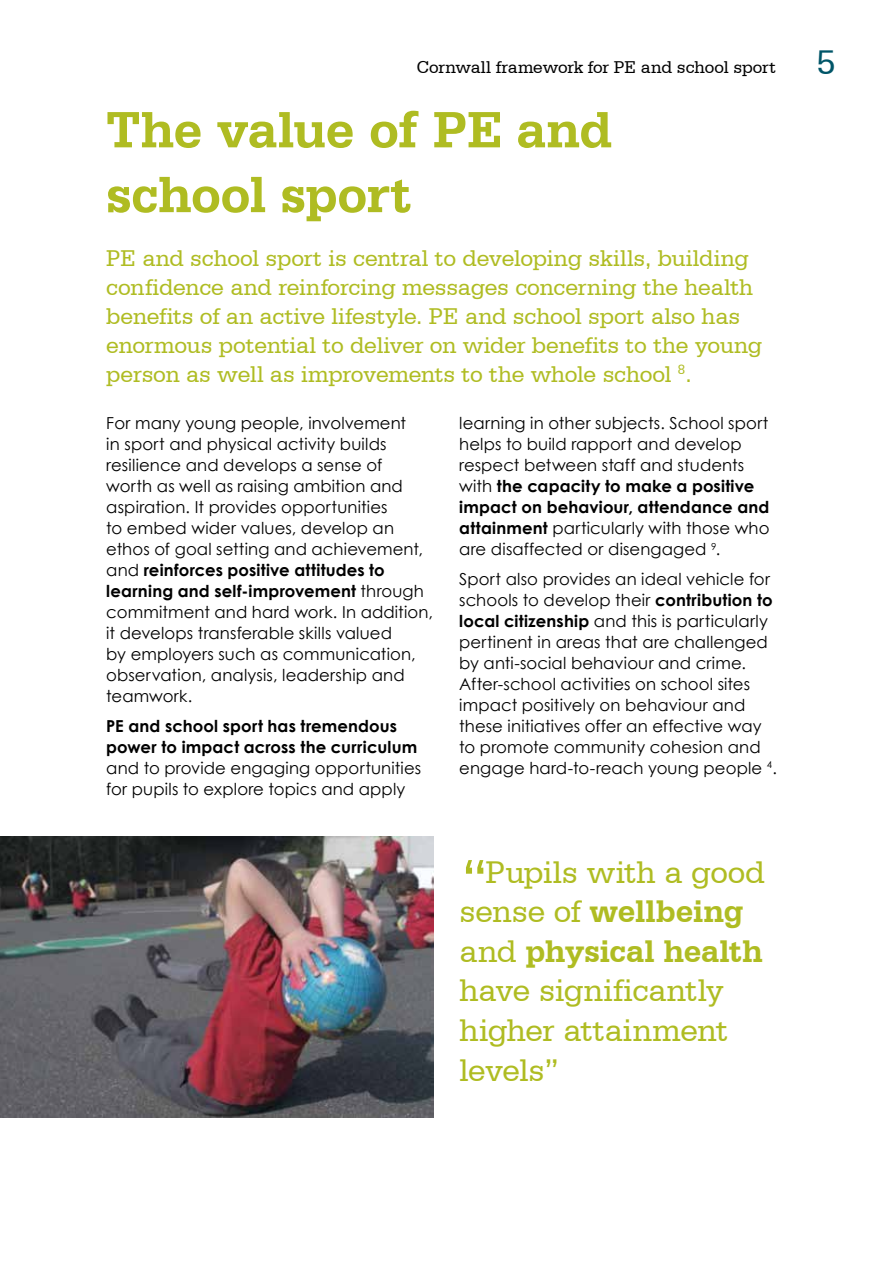
<style>
.page{position:relative;width:893px;height:1263px;background:#fff}
.page>*{position:absolute;margin:0;border:0;box-sizing:border-box;transform-origin:0 0}
.t1{font:700 54px/64.8px "Serifa BT";letter-spacing:-.01em;color:#afbc22}
.t2{font:33px/39.6px "Serifa BT";letter-spacing:-.01em;color:#afbc22}
.t3{font:24px/28.8px "Serifa BT";letter-spacing:-.01em;color:#afbc22}
.t4{font:18px "Serifa BT";letter-spacing:-.01em;color:#000}
.t5{font:16.5px/21px "Century Gothic";letter-spacing:.01em;color:#000}
.t6{font:700 16.5px/21px "Century Gothic";letter-spacing:.01em;color:#000}
.s1{font-size:36px;color:#005568}
.s2{font-weight:700}
.s3{font-size:60px}
</style>
<div class="page">
<img style="left:0;top:837px;width:434px;height:280px">
<p class="t4" style="left:417px;top:57px;width:420px">Cornwall framework for PE and school sport <span class="s1">5</span></p>
<h1 class="t1" style="left:106px;top:96px;width:507px">The value of PE and school sport</h1>
<p class="t3" style="left:106px;top:244px;width:657px">PE and school sport is central to developing skills, building confidence and reinforcing messages concerning the health benefits of an active lifestyle. PE and school sport also has enormous potential to deliver on wider benefits to the young person as well as improvements to the whole school <sup>8</sup>.</p>
<p class="t5" style="left:106px;top:412px;width:328px">For many young people, involvement<br>in sport and physical activity builds resilience and develops a sense of<br>worth as well as raising ambition and aspiration. It provides opportunities<br>to embed wider values, develop an ethos of goal setting and achievement, and <span class="s2">reinforces positive attitudes to learning and self-improvement</span> through commitment and hard work. In addition, it develops transferable skills valued<br>by employers such as communication, observation, analysis, leadership and teamwork.</p>
<p class="t6" style="left:106px;top:714px;width:312px">PE and school sport has tremendous power to impact across the curriculum</p>
<p class="t5" style="left:106px;top:757px;width:316px">and to provide engaging opportunities for pupils to explore topics and apply</p>
<p class="t5" style="left:459px;top:412px;width:312px">learning in other subjects. School sport helps to build rapport and develop respect between staff and students with <span class="s2">the capacity to make a positive impact on behaviour, attendance and attainment</span> particularly with those who are disaffected or disengaged <sup>9</sup>.</p>
<p class="t5" style="left:459px;top:568px;width:319px">Sport also provides an ideal vehicle for schools to develop their <span class="s2">contribution to local citizenship</span> and this is particularly pertinent in areas that are challenged by anti-social behaviour and crime.<br>After-school activities on school sites impact positively on behaviour and these initiatives offer an effective way to promote community cohesion and engage hard-to-reach young people <sup>4</sup>.</p>
<h2 class="t2" style="left:460px;top:851px;width:307px"><span class="s3">“</span>Pupils with a good sense of <span class="s2">wellbeing </span>and <span class="s2">physical health </span>have significantly higher attainment levels”</h2>
</div>
